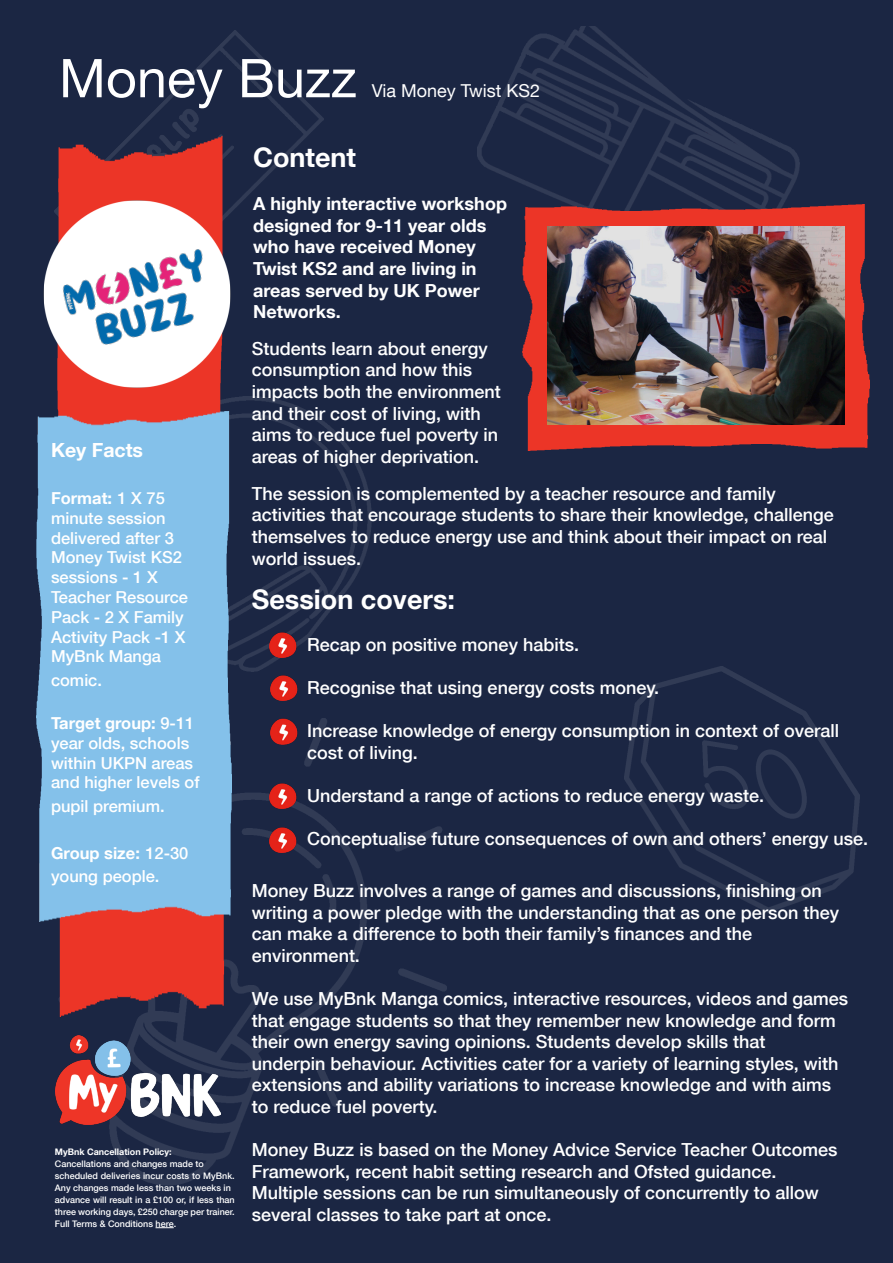
<style>
.page{position:relative;width:893px;height:1263px;background:#1b2643}
.page>*{position:absolute;margin:0;border:0;box-sizing:border-box;transform-origin:0 0}
.t1{font:53.4px "Helvetica Neue LT Com";color:#fff}
.t2{font:700 27px "Helvetica Neue LT Com";color:#fff}
.t3{font:700 19.5px "Helvetica Neue LT Com";color:#fff}
.t4{font:500 18px/21.6px "Helvetica Neue LT Com";color:#fff}
.t5{font:700 18px/21.6px "Helvetica Neue LT Com";color:#fff}
.t6{font:17.85px "Helvetica Neue LT Com";color:#fff}
.t7{font:500 16.5px/19.8px "Helvetica Neue LT Com";color:#fff}
.t8{font:700 16.5px "Helvetica Neue LT Com";color:#fff}
.t9{font:500 9px/12px "Helvetica Neue LT Com";color:#fff}
.t10{font:700 9px "Helvetica Neue LT Com";color:#fff}
.s1{font-weight:500}
.s2{font-weight:700}
</style>
<div class="page">
<div style="left:108px;top:765px;width:393px;height:467px;background:#1b2643"></div>
<div style="left:232px;top:443px;width:194px;height:275px;background:#1b2643"></div>
<div style="left:244px;top:77px;width:134px;height:269px;background:#1b2643"></div>
<div style="left:537px;top:704px;width:322px;height:256px;background:#1b2643"></div>
<div style="left:799px;top:77px;width:39px;height:128px;background:#1b2643"></div>
<img style="left:477px;top:27px;width:322px;height:256px">
<img style="left:624px;top:667px;width:235px;height:246px">
<img style="left:54px;top:718px;width:392px;height:467px">
<img style="left:224px;top:396px;width:147px;height:275px">
<img style="left:54px;top:30px;width:269px;height:269px">
<img style="left:57px;top:136px;width:167px;height:880px">
<img style="left:55px;top:1035px;width:165px;height:90px">
<img style="left:522px;top:205px;width:348px;height:246px">
<div style="left:36px;top:411px;width:196px;height:511px;background:#84c1ea"></div>
<svg style="left:156px;top:1227px;width:18px;height:1px"></svg>
<img style="left:0;top:196px;width:235px;height:204px">
<img style="left:15px;top:199px;width:229px;height:208px">
<img style="left:264px;top:628px;width:41px;height:35px">
<img style="left:265px;top:671px;width:41px;height:35px">
<img style="left:265px;top:714px;width:41px;height:35px">
<img style="left:264px;top:779px;width:41px;height:35px">
<img style="left:264px;top:823px;width:41px;height:35px">
<img style="left:547px;top:226px;width:297px;height:198px">
<p class="t1" style="left:59px;top:45px;width:299px">Money Buzz</p>
<p class="t6" style="left:372px;top:80px;width:170px">Via Money Twist KS2</p>
<p class="t3" style="left:51px;top:438px;width:94px">Key Facts</p>
<p class="t8" style="left:51px;top:488px;width:115px">Format: <span class="s1">1 X 75</span></p>
<p class="t7" style="left:51px;top:508px;width:116px">minute session</p>
<p class="t7" style="left:51px;top:528px;width:124px">delivered after 3</p>
<p class="t7" style="left:51px;top:547px;width:132px">Money Twist KS2 sessions - 1 X</p>
<p class="t7" style="left:51px;top:587px;width:138px">Teacher Resource<br>Pack - 2 X Family<br>Activity Pack -1 X<br>MyBnk Manga</p>
<p class="t7" style="left:51px;top:670px;width:53px">comic.</p>
<p class="t7" style="left:51px;top:713px;width:150px"><span class="s2">Target group:</span> 9-11 year olds, schools within UKPN areas and higher levels of</p>
<p class="t7" style="left:51px;top:796px;width:115px">pupil premium.</p>
<p class="t7" style="left:51px;top:841px;width:139px;line-height:23.4px"><span class="s2">Group size:</span> 12-30 young people.</p>
<p class="t10" style="left:55px;top:1146px;width:118px">MyBnk Cancellation Policy:</p>
<p class="t9" style="left:55px;top:1158px;width:151px">Cancellations and changes made to</p>
<p class="t9" style="left:55px;top:1170px;width:181px">scheduled deliveries incur costs to MyBnk.<br>Any changes made less than two weeks in</p>
<p class="t9" style="left:55px;top:1194px;width:181px;text-align:justify">advance will result in a £100 or, if less than three working days, £250 charge per trainer.<br>Full Terms &amp; Conditions here.</p>
<p class="t2" style="left:253px;top:140px;width:105px">Content</p>
<p class="t5" style="left:253px;top:192px;width:255px">A highly interactive workshop designed for 9-11 year olds who have received Money<br>Twist KS2 and are living in areas served by UK Power<br>Networks.</p>
<p class="t4" style="left:252px;top:337px;width:250px">Students learn about energy consumption and how this impacts both the environment and their cost of living, with aims to reduce fuel poverty in areas of higher deprivation.</p>
<p class="t4" style="left:252px;top:482px;width:525px">The session is complemented by a teacher resource and family</p>
<p class="t4" style="left:252px;top:504px;width:583px">activities that encourage students to share their knowledge, challenge</p>
<p class="t4" style="left:252px;top:525px;width:577px">themselves to reduce energy use and think about their impact on real world issues.</p>
<p class="t2" style="left:252px;top:583px;width:205px">Session covers:</p>
<p class="t4" style="left:307px;top:633px;width:273px">Recap on positive money habits.</p>
<p class="t4" style="left:307px;top:677px;width:353px">Recognise that using energy costs money.</p>
<p class="t4" style="left:307px;top:720px;width:533px">Increase knowledge of energy consumption in context of overall</p>
<p class="t4" style="left:307px;top:741px;width:112px">cost of living.</p>
<p class="t4" style="left:307px;top:785px;width:458px">Understand a range of actions to reduce energy waste.</p>
<p class="t4" style="left:307px;top:828px;width:562px">Conceptualise future consequences of own and others’ energy use.</p>
<p class="t4" style="left:252px;top:879px;width:589px">Money Buzz involves a range of games and discussions, finishing on writing a power pledge with the understanding that as one person they can make a difference to both their family’s finances and the</p>
<p class="t4" style="left:252px;top:944px;width:110px">environment.</p>
<p class="t4" style="left:252px;top:987px;width:598px">We use MyBnk Manga comics, interactive resources, videos and games that engage students so that they remember new knowledge and form their own energy saving opinions. Students develop skills that</p>
<p class="t4" style="left:252px;top:1052px;width:588px">underpin behaviour. Activities cater for a variety of learning styles, with extensions and ability variations to increase knowledge and with aims to reduce fuel poverty.</p>
<p class="t4" style="left:252px;top:1139px;width:587px">Money Buzz is based on the Money Advice Service Teacher Outcomes<br>Framework, recent habit setting research and Ofsted guidance.</p>
<p class="t4" style="left:252px;top:1182px;width:568px">Multiple sessions can be run simultaneously of concurrently to allow several classes to take part at once.</p>
</div>
